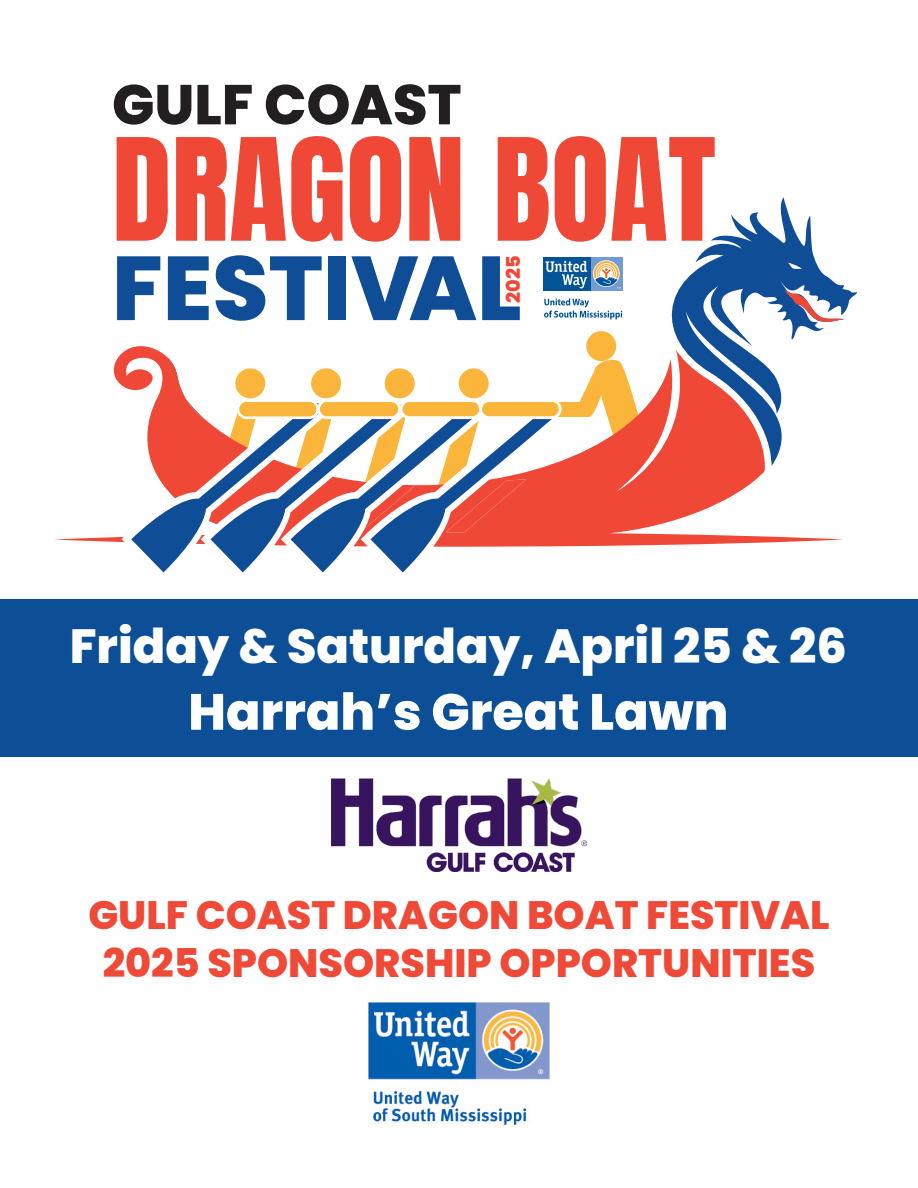
<style>
.page{position:relative;width:918px;height:1188px;background:#fff}
.page>*{position:absolute;margin:0;border:0;box-sizing:border-box;transform-origin:0 0}
.t1{font:800 50.7px "Poppins";color:#fff}
.t2{font:800 48px "Poppins";color:#fff}
.t3{font:800 39.6px "Poppins";color:#ef4937}
.t4{font:800 19.2px "Poppins";color:#ef4837}
</style>
<div class="page">
<div style="left:0;top:599px;width:918px;height:158px;background:#0c4f97"></div>
<img style="left:368px;top:1002px;width:182px;height:123px">
<svg style="left:55px;top:454px;width:788px;height:93px"></svg>
<svg style="left:577px;top:331px;width:112px;height:161px"></svg>
<svg style="left:663px;top:466px;width:180px;height:24px;fill:#ef4837"></svg>
<svg style="left:654px;top:197px;width:204px;height:269px"></svg>
<svg style="left:102px;top:346px;width:467px;height:227px"></svg>
<div style="left:541px;top:402px;width:48px;height:15px;background:#fcb53b"></div>
<div style="left:235px;top:368px;width:30px;height:30px;background:#fcb53b;border-radius:50%"></div>
<div style="left:311px;top:368px;width:30px;height:30px;background:#fcb53b;border-radius:50%"></div>
<div style="left:385px;top:368px;width:30px;height:30px;background:#fcb53b;border-radius:50%"></div>
<div style="left:459px;top:368px;width:30px;height:30px;background:#fcb53b;border-radius:50%"></div>
<svg style="left:237px;top:399px;width:82px;height:20px"></svg>
<div style="left:239px;top:402px;width:77px;height:14px;background:#fcb53b;border-radius:7px"></div>
<svg style="left:317px;top:399px;width:84px;height:20px"></svg>
<div style="left:320px;top:402px;width:78px;height:14px;background:#fcb53b;border-radius:7px"></div>
<svg style="left:400px;top:399px;width:82px;height:20px"></svg>
<div style="left:403px;top:402px;width:76px;height:14px;background:#fcb53b;border-radius:7px"></div>
<svg style="left:479px;top:399px;width:83px;height:20px"></svg>
<div style="left:482px;top:402px;width:77px;height:14px;background:#fcb53b;border-radius:7px"></div>
<svg style="left:114px;top:84px;width:77px;height:41px"></svg>
<svg style="left:197px;top:85px;width:55px;height:39px"></svg>
<svg style="left:266px;top:84px;width:194px;height:41px"></svg>
<svg style="left:117px;top:137px;width:51px;height:104px;background:#f16657"></svg>
<svg style="left:176px;top:136px;width:167px;height:106px"></svg>
<svg style="left:350px;top:136px;width:51px;height:106px"></svg>
<svg style="left:409px;top:137px;width:51px;height:104px;background:#f05b4c"></svg>
<svg style="left:498px;top:137px;width:51px;height:104px;background:#f16658"></svg>
<svg style="left:555px;top:136px;width:160px;height:106px"></svg>
<svg style="left:117px;top:256px;width:43px;height:64px"></svg>
<svg style="left:168px;top:256px;width:41px;height:64px"></svg>
<svg style="left:216px;top:255px;width:106px;height:66px"></svg>
<div style="left:328px;top:256px;width:18px;height:64px;background:#0f4d97"></div>
<svg style="left:351px;top:256px;width:125px;height:64px"></svg>
<svg style="left:482px;top:256px;width:38px;height:64px;background:#3368a6"></svg>
<svg style="left:785px;top:290px;width:59px;height:34px"></svg>
<div style="left:590px;top:257px;width:32px;height:34px;background:#729cd1"></div>
<svg style="left:593px;top:260px;width:27px;height:27px"></svg>
<div style="left:543px;top:257px;width:47px;height:34px;background:#015498"></div>
<svg style="left:594px;top:261px;width:26px;height:28px"></svg>
<svg style="left:545px;top:261px;width:42px;height:27px"></svg>
<svg style="left:544px;top:298px;width:78px;height:21px"></svg>
<div style="left:504px;top:248px;width:24px;height:57px;background:#fff"></div>
<img style="left:332px;top:779px;width:254px;height:93px">
<p class="t4" style="left:502px;top:303px;width:49px;rotate:-90deg">2025</p>
<p class="t2" style="left:70px;top:619px;width:779px">Friday &amp; Saturday, April 25 &amp; 26</p>
<p class="t1" style="left:188px;top:683px;width:542px">Harrah’s Great Lawn</p>
<p class="t3" style="left:88px;top:893px;width:743px">GULF COAST DRAGON BOAT FESTIVAL</p>
<p class="t3" style="left:103px;top:940px;width:714px">2025 SPONSORSHIP OPPORTUNITIES</p>
</div>
